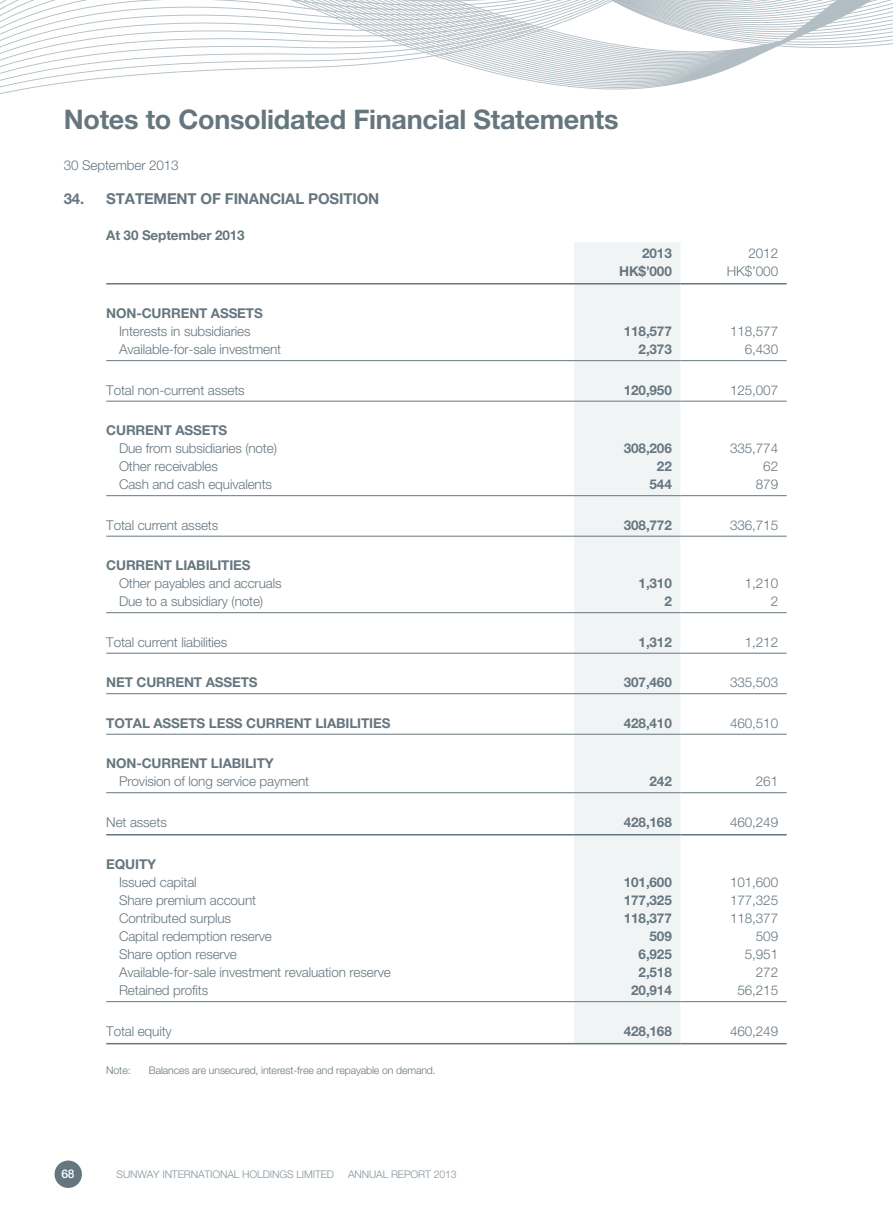
<style>
.page{position:relative;width:893px;height:1212px;background:#fff}
.page>*{position:absolute;margin:0;border:0;box-sizing:border-box;transform-origin:0 0}
.t1{font:700 27px "Helvetica Neue LT Std";letter-spacing:-.01em;color:#66767f}
.t2{font:700 15px "Helvetica Neue LT Std";letter-spacing:-.01em;color:#66767f}
.t3{font:300 13.5px "Helvetica Neue LT Std";letter-spacing:-.01em;color:#66767f}
.t4{font:700 13.5px "Helvetica Neue LT Std";letter-spacing:-.01em;color:#66767f}
.t5{font:500 12px "Helvetica Neue LT Std";color:#fff}
.t6{font:300 10.5px "Helvetica Neue LT Std";letter-spacing:-.01em;color:#66767f}
.t7{font:300 10.5px "Helvetica Neue LT Std";letter-spacing:-.01em;color:#85939c}
</style>
<div class="page">
<svg style="left:0;top:0;width:755px;height:401px"></svg>
<svg style="left:116px;top:0;width:464px;height:94px"></svg>
<svg style="left:166px;top:0;width:414px;height:84px"></svg>
<div style="left:55px;top:1160px;width:27px;height:28px;background:#66767f;border-radius:50%"></div>
<svg style="left:580px;top:0;width:313px;height:102px"></svg>
<div style="left:574px;top:242px;width:106px;height:801px;background:#f1f4f5"></div>
<hr style="left:106px;top:283px;width:468px;height:1px;background:#66767f">
<hr style="left:574px;top:283px;width:106px;height:1px;background:#66767f">
<hr style="left:680px;top:283px;width:107px;height:1px;background:#66767f">
<hr style="left:106px;top:360px;width:468px;height:1px;background:#66767f">
<hr style="left:574px;top:360px;width:106px;height:1px;background:#66767f">
<hr style="left:680px;top:360px;width:107px;height:1px;background:#66767f">
<hr style="left:106px;top:401px;width:468px;height:1px;background:#66767f">
<hr style="left:574px;top:401px;width:106px;height:1px;background:#66767f">
<hr style="left:680px;top:401px;width:107px;height:1px;background:#66767f">
<hr style="left:106px;top:495px;width:468px;height:1px;background:#66767f">
<hr style="left:574px;top:495px;width:106px;height:1px;background:#66767f">
<hr style="left:680px;top:495px;width:107px;height:1px;background:#66767f">
<hr style="left:106px;top:536px;width:468px;height:1px;background:#66767f">
<hr style="left:574px;top:536px;width:106px;height:1px;background:#66767f">
<hr style="left:680px;top:536px;width:107px;height:1px;background:#66767f">
<hr style="left:106px;top:612px;width:468px;height:1px;background:#66767f">
<hr style="left:574px;top:612px;width:106px;height:1px;background:#66767f">
<hr style="left:680px;top:612px;width:107px;height:1px;background:#66767f">
<hr style="left:106px;top:653px;width:468px;height:1px;background:#66767f">
<hr style="left:574px;top:653px;width:106px;height:1px;background:#66767f">
<hr style="left:680px;top:653px;width:107px;height:1px;background:#66767f">
<hr style="left:106px;top:693px;width:468px;height:1px;background:#66767f">
<hr style="left:574px;top:693px;width:106px;height:1px;background:#66767f">
<hr style="left:680px;top:693px;width:107px;height:1px;background:#66767f">
<hr style="left:106px;top:734px;width:468px;height:1px;background:#66767f">
<hr style="left:574px;top:734px;width:106px;height:1px;background:#66767f">
<hr style="left:680px;top:734px;width:107px;height:1px;background:#66767f">
<hr style="left:106px;top:792px;width:468px;height:1px;background:#66767f">
<hr style="left:574px;top:792px;width:106px;height:1px;background:#66767f">
<hr style="left:680px;top:792px;width:107px;height:1px;background:#66767f">
<hr style="left:106px;top:834px;width:468px;height:1px;background:#66767f">
<hr style="left:574px;top:834px;width:106px;height:1px;background:#66767f">
<hr style="left:680px;top:834px;width:107px;height:1px;background:#66767f">
<hr style="left:106px;top:1001px;width:468px;height:1px;background:#66767f">
<hr style="left:574px;top:1001px;width:106px;height:1px;background:#66767f">
<hr style="left:680px;top:1001px;width:107px;height:1px;background:#66767f">
<hr style="left:106px;top:1043px;width:468px;height:1px;background:#66767f">
<hr style="left:574px;top:1043px;width:106px;height:1px;background:#66767f">
<hr style="left:680px;top:1043px;width:107px;height:1px;background:#66767f">
<h1 class="t1" style="left:64px;top:109px;width:556px">Notes to Consolidated Financial Statements</h1>
<p class="t3" style="left:64px;top:160px;width:116px">30 September 2013</p>
<p class="t2" style="left:64px;top:193px;width:317px">34. STATEMENT OF FINANCIAL POSITION</p>
<p class="t4" style="left:106px;top:230px;width:140px">At 30 September 2013</p>
<p class="t4" style="left:642px;top:248px;width:31px">2013</p>
<p class="t3" style="left:748px;top:248px;width:31px">2012</p>
<p class="t4" style="left:619px;top:266px;width:54px">HK$’000</p>
<p class="t3" style="left:727px;top:266px;width:53px">HK$’000</p>
<p class="t4" style="left:106px;top:309px;width:158px">NON-CURRENT ASSETS</p>
<p class="t3" style="left:119px;top:327px;width:133px">Interests in subsidiaries</p>
<p class="t4" style="left:624px;top:327px;width:49px">118,577</p>
<p class="t3" style="left:730px;top:327px;width:49px">118,577</p>
<p class="t3" style="left:119px;top:345px;width:164px">Available-for-sale investment</p>
<p class="t4" style="left:639px;top:345px;width:35px">2,373</p>
<p class="t3" style="left:745px;top:345px;width:35px">6,430</p>
<p class="t3" style="left:106px;top:385px;width:140px">Total non-current assets</p>
<p class="t4" style="left:624px;top:385px;width:49px">120,950</p>
<p class="t3" style="left:730px;top:385px;width:49px">125,007</p>
<p class="t4" style="left:106px;top:426px;width:123px">CURRENT ASSETS</p>
<p class="t3" style="left:119px;top:444px;width:159px">Due from subsidiaries (note)</p>
<p class="t4" style="left:624px;top:444px;width:49px">308,206</p>
<p class="t3" style="left:730px;top:444px;width:49px">335,774</p>
<p class="t3" style="left:119px;top:462px;width:100px">Other receivables</p>
<p class="t4" style="left:657px;top:462px;width:16px">22</p>
<p class="t3" style="left:763px;top:462px;width:16px">62</p>
<p class="t3" style="left:119px;top:480px;width:155px">Cash and cash equivalents</p>
<p class="t4" style="left:650px;top:480px;width:24px">544</p>
<p class="t3" style="left:756px;top:480px;width:24px">879</p>
<p class="t3" style="left:106px;top:520px;width:113px">Total current assets</p>
<p class="t4" style="left:624px;top:520px;width:49px">308,772</p>
<p class="t3" style="left:730px;top:520px;width:49px">336,715</p>
<p class="t4" style="left:106px;top:561px;width:146px">CURRENT LIABILITIES</p>
<p class="t3" style="left:119px;top:579px;width:164px">Other payables and accruals</p>
<p class="t4" style="left:639px;top:579px;width:35px">1,310</p>
<p class="t3" style="left:745px;top:579px;width:35px">1,210</p>
<p class="t3" style="left:119px;top:597px;width:146px">Due to a subsidiary (note)</p>
<p class="t4" style="left:664px;top:597px;width:9px">2</p>
<p class="t3" style="left:771px;top:597px;width:9px">2</p>
<p class="t3" style="left:106px;top:637px;width:123px">Total current liabilities</p>
<p class="t4" style="left:639px;top:637px;width:35px">1,312</p>
<p class="t3" style="left:745px;top:637px;width:35px">1,212</p>
<p class="t4" style="left:106px;top:678px;width:153px">NET CURRENT ASSETS</p>
<p class="t4" style="left:624px;top:678px;width:49px">307,460</p>
<p class="t3" style="left:730px;top:678px;width:49px">335,503</p>
<p class="t4" style="left:106px;top:718px;width:286px">TOTAL ASSETS LESS CURRENT LIABILITIES</p>
<p class="t4" style="left:624px;top:718px;width:49px">428,410</p>
<p class="t3" style="left:730px;top:718px;width:49px">460,510</p>
<p class="t4" style="left:106px;top:759px;width:169px">NON-CURRENT LIABILITY</p>
<p class="t3" style="left:119px;top:777px;width:192px">Provision of long service payment</p>
<p class="t4" style="left:650px;top:777px;width:24px">242</p>
<p class="t3" style="left:756px;top:777px;width:24px">261</p>
<p class="t3" style="left:106px;top:817px;width:62px">Net assets</p>
<p class="t4" style="left:624px;top:817px;width:49px">428,168</p>
<p class="t3" style="left:730px;top:817px;width:49px">460,249</p>
<p class="t4" style="left:106px;top:859px;width:51px">EQUITY</p>
<p class="t3" style="left:119px;top:877px;width:79px">Issued capital</p>
<p class="t4" style="left:624px;top:877px;width:49px">101,600</p>
<p class="t3" style="left:730px;top:877px;width:49px">101,600</p>
<p class="t3" style="left:119px;top:895px;width:139px">Share premium account</p>
<p class="t4" style="left:624px;top:895px;width:49px">177,325</p>
<p class="t3" style="left:730px;top:895px;width:49px">177,325</p>
<p class="t3" style="left:119px;top:913px;width:114px">Contributed surplus</p>
<p class="t4" style="left:624px;top:913px;width:49px">118,377</p>
<p class="t3" style="left:730px;top:913px;width:49px">118,377</p>
<p class="t3" style="left:119px;top:931px;width:154px">Capital redemption reserve</p>
<p class="t4" style="left:650px;top:931px;width:24px">509</p>
<p class="t3" style="left:756px;top:931px;width:24px">509</p>
<p class="t3" style="left:119px;top:949px;width:119px">Share option reserve</p>
<p class="t4" style="left:639px;top:949px;width:35px">6,925</p>
<p class="t3" style="left:745px;top:949px;width:35px">5,951</p>
<p class="t3" style="left:119px;top:967px;width:273px">Available-for-sale investment revaluation reserve</p>
<p class="t4" style="left:639px;top:967px;width:35px">2,518</p>
<p class="t3" style="left:756px;top:967px;width:24px">272</p>
<p class="t3" style="left:119px;top:985px;width:91px">Retained profits</p>
<p class="t4" style="left:631px;top:985px;width:42px">20,914</p>
<p class="t3" style="left:738px;top:985px;width:42px">56,215</p>
<p class="t3" style="left:106px;top:1026px;width:67px">Total equity</p>
<p class="t4" style="left:624px;top:1026px;width:49px">428,168</p>
<p class="t3" style="left:730px;top:1026px;width:49px">460,249</p>
<p class="t6" style="left:106px;top:1067px;width:26px">Note:</p>
<p class="t6" style="left:149px;top:1067px;width:288px">Balances are unsecured, interest-free and repayable on demand.</p>
<p class="t5" style="left:61px;top:1170px;width:15px">68</p>
<p class="t7" style="left:117px;top:1171px;width:219px">SUNWAY INTERNATIONAL HOLDINGS LIMITED</p>
<p class="t7" style="left:348px;top:1171px;width:110px">ANNUAL REPORT 2013</p>
</div>
